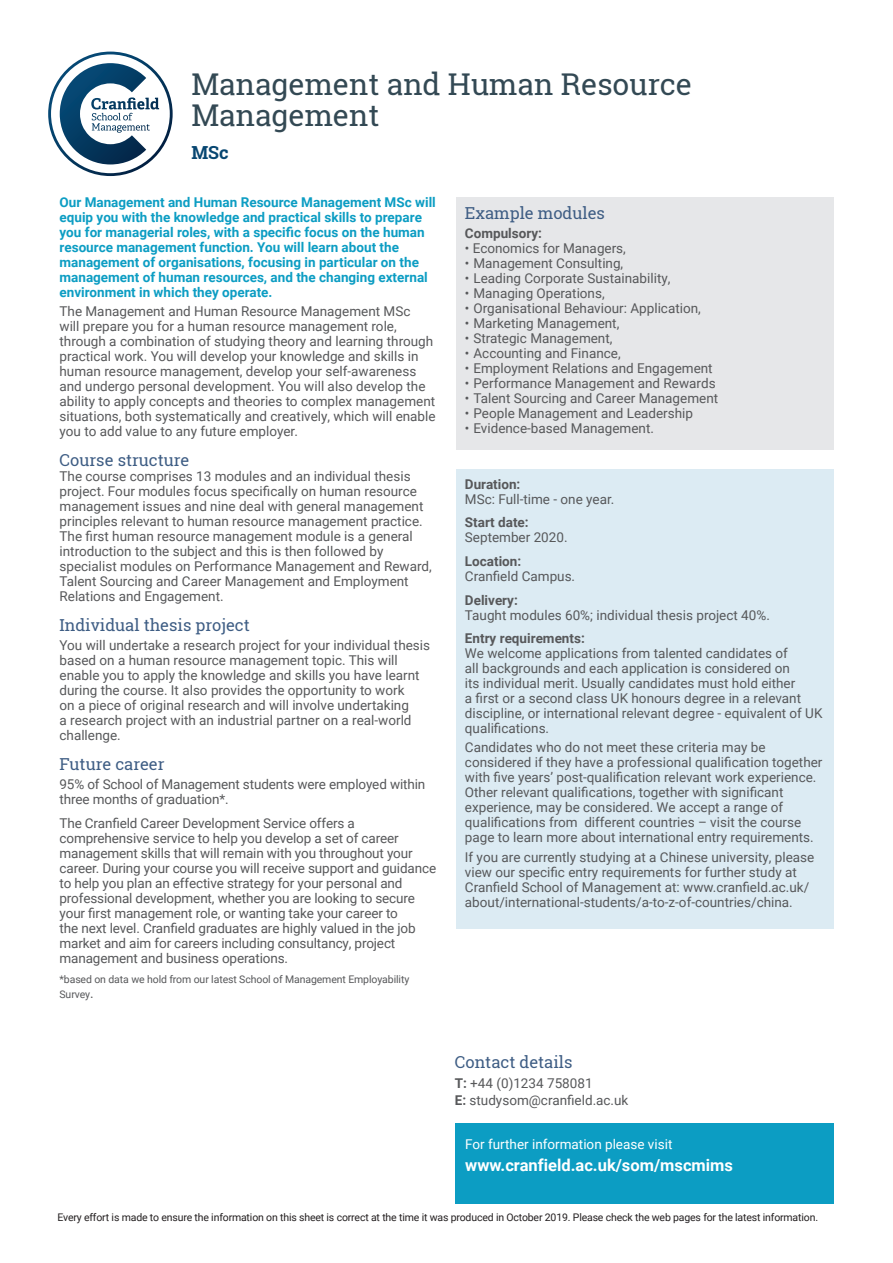
<style>
.page{position:relative;width:893px;height:1263px;background:#fff}
.page>*{position:absolute;margin:0;border:0;box-sizing:border-box;transform-origin:0 0}
.t1{font:30px/31.5px "Roboto Slab";color:#334954}
.t2{font:700 18px "Roboto Slab";color:#074671}
.t3{font:16.5px "Roboto Slab";color:#3e5d84}
.t4{font:700 16.5px "Roboto";color:#fff}
.t5{font:13.5px/15px "Roboto";color:#57585a}
.t6{font:700 13.5px/15px "Roboto";color:#0c9dc3}
.t7{font:700 13.5px "Roboto";color:#57585a}
.t8{font:13.5px "Roboto";color:#fff}
.t9{font:10.5px "Roboto";letter-spacing:-.015em;color:#231f20}
.t10{font:10.5px/15px "Roboto";letter-spacing:-.01em;color:#57585a}
.s1{font-size:13.5px}
.s2{font-weight:700}
</style>
<div class="page">
<svg style="left:48px;top:52px;width:125px;height:124px"></svg>
<div style="left:456px;top:469px;width:378px;height:459px;background:#dcebf3"></div>
<div style="left:455px;top:1124px;width:378px;height:80px;background:#0c9dc3"></div>
<div style="left:456px;top:197px;width:378px;height:253px;background:#e6e7e9"></div>
<h1 class="t1" style="left:191px;top:68px;width:502px">Management and Human Resource<br>Management</h1>
<h2 class="t2" style="left:191px;top:140px;width:39px">MSc</h2>
<p class="t6" style="left:60px;top:194px;width:378px">Our Management and Human Resource Management MSc will equip you with the knowledge and practical skills to prepare you for managerial roles, with a specific focus on the human resource management function. You will learn about the management of organisations, focusing in particular on the management of human resources, and the changing external environment in which they operate.</p>
<p class="t5" style="left:60px;top:303px;width:378px">The Management and Human Resource Management MSc<br>will prepare you for a human resource management role, through a combination of studying theory and learning through practical work. You will develop your knowledge and skills in human resource management, develop your self-awareness and undergo personal development. You will also develop the ability to apply concepts and theories to complex management situations, both systematically and creatively, which will enable you to add value to any future employer.</p>
<p class="t3" style="left:60px;top:449px;width:131px">Course structure</p>
<p class="t5" style="left:60px;top:468px;width:374px">The course comprises 13 modules and an individual thesis project. Four modules focus specifically on human resource management issues and nine deal with general management principles relevant to human resource management practice.<br>The first human resource management module is a general introduction to the subject and this is then followed by specialist modules on Performance Management and Reward, Talent Sourcing and Career Management and Employment Relations and Engagement.</p>
<p class="t3" style="left:60px;top:614px;width:192px">Individual thesis project</p>
<p class="t5" style="left:60px;top:637px;width:372px">You will undertake a research project for your individual thesis based on a human resource management topic. This will enable you to apply the knowledge and skills you have learnt during the course. It also provides the opportunity to work<br>on a piece of original research and will involve undertaking<br>a research project with an industrial partner on a real-world challenge.</p>
<p class="t3" style="left:60px;top:753px;width:107px">Future career</p>
<p class="t5" style="left:60px;top:777px;width:367px">95% of School of Management students were employed within three months of graduation*.</p>
<p class="t5" style="left:60px;top:815px;width:378px">The Cranfield Career Development Service offers a comprehensive service to help you develop a set of career management skills that will remain with you throughout your career. During your course you will receive support and guidance to help you plan an effective strategy for your personal and professional development, whether you are looking to secure your first management role, or wanting take your career to<br>the next level. Cranfield graduates are highly valued in the job market and aim for careers including consultancy, project management and business operations.</p>
<p class="t10" style="left:60px;top:972px;width:351px">*based on data we hold from our latest School of Management Employability<br>Survey<span class="s1">.</span></p>
<p class="t3" style="left:465px;top:201px;width:142px">Example modules</p>
<p class="t7" style="left:465px;top:224px;width:78px">Compulsory:</p>
<p class="t5" style="left:465px;top:240px;width:162px">• Economics for Managers,</p>
<p class="t5" style="left:465px;top:255px;width:160px">• Management Consulting,</p>
<p class="t5" style="left:465px;top:270px;width:207px">• Leading Corporate Sustainability,</p>
<p class="t5" style="left:465px;top:285px;width:141px">• Managing Operations,</p>
<p class="t5" style="left:465px;top:300px;width:237px">• Organisational Behaviour: Application,</p>
<p class="t5" style="left:465px;top:315px;width:156px">• Marketing Management,</p>
<p class="t5" style="left:465px;top:330px;width:149px">• Strategic Management,</p>
<p class="t5" style="left:465px;top:345px;width:157px">• Accounting and Finance,</p>
<p class="t5" style="left:465px;top:360px;width:249px">• Employment Relations and Engagement</p>
<p class="t5" style="left:465px;top:375px;width:252px">• Performance Management and Rewards</p>
<p class="t5" style="left:465px;top:390px;width:255px">• Talent Sourcing and Career Management</p>
<p class="t5" style="left:465px;top:405px;width:230px">• People Management and Leadership</p>
<p class="t5" style="left:465px;top:420px;width:191px">• Evidence-based Management.</p>
<p class="t7" style="left:465px;top:475px;width:57px">Duration:</p>
<p class="t5" style="left:465px;top:491px;width:151px">MSc: Full-time - one year.</p>
<p class="t7" style="left:465px;top:513px;width:65px">Start date:</p>
<p class="t5" style="left:465px;top:530px;width:104px">September 2020.</p>
<p class="t7" style="left:465px;top:552px;width:58px">Location:</p>
<p class="t5" style="left:465px;top:568px;width:112px">Cranfield Campus.</p>
<p class="t7" style="left:465px;top:590px;width:54px">Delivery:</p>
<p class="t5" style="left:465px;top:607px;width:306px">Taught modules 60%; individual thesis project 40%.</p>
<p class="t7" style="left:465px;top:629px;width:121px">Entry requirements:</p>
<p class="t5" style="left:465px;top:645px;width:359px">We welcome applications from talented candidates of<br>all backgrounds and each application is considered on<br>its individual merit. Usually candidates must hold either<br>a first or a second class UK honours degree in a relevant discipline, or international relevant degree - equivalent of UK qualifications.</p>
<p class="t5" style="left:465px;top:739px;width:359px">Candidates who do not meet these criteria may be considered if they have a professional qualification together with five years’ post-qualification relevant work experience.<br>Other relevant qualifications, together with significant experience, may be considered. We accept a range of qualifications from different countries – visit the course page to learn more about international entry requirements.</p>
<p class="t5" style="left:465px;top:849px;width:351px">If you are currently studying at a Chinese university, please view our specific entry requirements for further study at Cranfield School of Management at: www.cranfield.ac.uk/ about/international-students/a-to-z-of-countries/china.</p>
<p class="t3" style="left:455px;top:1050px;width:119px">Contact details</p>
<p class="t5" style="left:455px;top:1075px;width:175px;line-height:16.5px"><span class="s2">T:</span> +44 (0)1234 758081<br><span class="s2">E:</span> studysom@cranfield.ac.uk</p>
<p class="t8" style="left:465px;top:1135px;width:209px">For further information please visit</p>
<p class="t4" style="left:465px;top:1154px;width:269px">www.cranfield.ac.uk/som/mscmims</p>
<p class="t9" style="left:57px;top:1210px;width:762px">Every effort is made to ensure the information on this sheet is correct at the time it was produced in October 2019. Please check the web pages for the latest information.</p>
</div>
